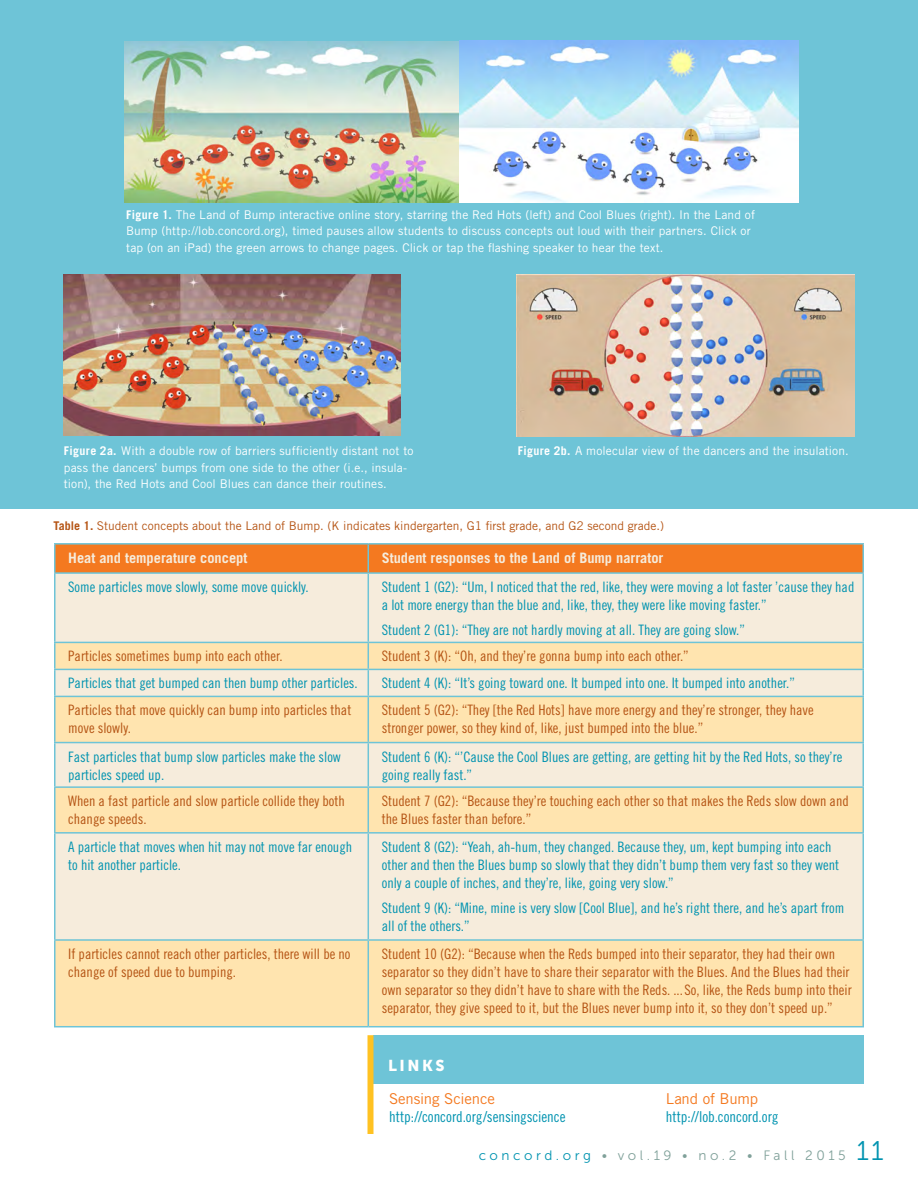
<style>
.page{position:relative;width:918px;height:1188px;background:#fff}
.page>*{position:absolute;margin:0;border:0;box-sizing:border-box;transform-origin:0 0}
.t1{font:15.75px "Museo Sans 900";letter-spacing:.16em;color:#fff}
.t2{font:15px "Trade Gothic LT Std Cn 18";letter-spacing:-.005em;color:#0093b0}
.t3{font:15px "Trade Gothic LT Std";letter-spacing:-.01em;color:#f47920}
.t4{font:14.4px/18px "Trade Gothic LT Std Cn 18";color:#0093b0}
.t5{font:14.4px/18px "Trade Gothic LT Std Cn 18";color:#b55414}
.t6{font:700 14.4px "Trade Gothic LT Std";color:#f6ecdc}
.t7{font:13.5px "Museo Sans 300";letter-spacing:.26em;color:#80a19a}
.t8{font:12px/16.5px "Trade Gothic LT Std";letter-spacing:.01em;color:#fff}
.t9{font:12px "Trade Gothic LT Std";color:#b55414}
.s1{font-weight:700}
.s2{color:#0093b0}
.s3{font-size:27px;color:#0093b0}
</style>
<div class="page">
<div style="left:374px;top:1036px;width:490px;height:48px;background:#6ec4d7"></div>
<div style="left:368px;top:1035px;width:6px;height:99px;background:#ffc222"></div>
<div style="left:0;top:0;width:918px;height:509px;background:#6ec4d7"></div>
<img style="left:63px;top:275px;width:337px;height:161px">
<img style="left:517px;top:275px;width:337px;height:162px">
<img style="left:125px;top:40px;width:673px;height:162px">
<div style="left:56px;top:574px;width:806px;height:68px;background:#f6ecdc"></div>
<svg style="left:56px;top:643px;width:806px;height:383px;background:#fae7c4"></svg>
<hr style="left:54px;top:543px;width:314px;height:2px;background:#6ec4d7">
<hr style="left:54px;top:545px;width:2px;height:27px;background:#6ec4d7">
<hr style="left:368px;top:543px;width:496px;height:2px;background:#6ec4d7">
<div style="left:55px;top:544px;width:808px;height:28px;background:#f47920"></div>
<hr style="left:862px;top:545px;width:2px;height:27px;background:#6ec4d7">
<hr style="left:54px;top:572px;width:314px;height:2px;background:#6ec4d7">
<hr style="left:54px;top:574px;width:2px;height:68px;background:#6ec4d7">
<hr style="left:368px;top:572px;width:496px;height:2px;background:#6ec4d7">
<hr style="left:368px;top:574px;width:1px;height:68px;background:#6ec4d7">
<hr style="left:862px;top:574px;width:2px;height:68px;background:#6ec4d7">
<hr style="left:54px;top:642px;width:314px;height:1px;background:#6ec4d7">
<hr style="left:54px;top:643px;width:2px;height:26px;background:#6ec4d7">
<hr style="left:368px;top:642px;width:496px;height:1px;background:#6ec4d7">
<hr style="left:862px;top:643px;width:2px;height:26px;background:#6ec4d7">
<hr style="left:54px;top:669px;width:314px;height:1px;background:#6ec4d7">
<hr style="left:54px;top:670px;width:2px;height:26px;background:#6ec4d7">
<hr style="left:368px;top:669px;width:496px;height:1px;background:#6ec4d7">
<svg style="left:368px;top:643px;width:1px;height:53px"></svg>
<hr style="left:862px;top:670px;width:2px;height:26px;background:#6ec4d7">
<hr style="left:54px;top:696px;width:314px;height:1px;background:#6ec4d7">
<hr style="left:54px;top:697px;width:2px;height:45px;background:#6ec4d7">
<hr style="left:368px;top:696px;width:496px;height:1px;background:#6ec4d7">
<hr style="left:368px;top:697px;width:1px;height:45px;background:#6ec4d7">
<hr style="left:862px;top:697px;width:2px;height:45px;background:#6ec4d7">
<hr style="left:54px;top:742px;width:314px;height:1px;background:#6ec4d7">
<hr style="left:54px;top:743px;width:2px;height:43px;background:#6ec4d7">
<hr style="left:368px;top:742px;width:496px;height:1px;background:#6ec4d7">
<hr style="left:368px;top:743px;width:1px;height:43px;background:#6ec4d7">
<hr style="left:862px;top:743px;width:2px;height:43px;background:#6ec4d7">
<hr style="left:54px;top:786px;width:314px;height:2px;background:#6ec4d7">
<hr style="left:54px;top:788px;width:2px;height:44px;background:#6ec4d7">
<hr style="left:368px;top:786px;width:496px;height:2px;background:#6ec4d7">
<hr style="left:368px;top:788px;width:1px;height:44px;background:#6ec4d7">
<hr style="left:862px;top:788px;width:2px;height:44px;background:#6ec4d7">
<hr style="left:54px;top:832px;width:314px;height:2px;background:#6ec4d7">
<hr style="left:54px;top:834px;width:2px;height:105px;background:#6ec4d7">
<hr style="left:368px;top:832px;width:496px;height:2px;background:#6ec4d7">
<hr style="left:368px;top:834px;width:1px;height:105px;background:#6ec4d7">
<hr style="left:862px;top:834px;width:2px;height:105px;background:#6ec4d7">
<hr style="left:54px;top:939px;width:314px;height:2px;background:#6ec4d7">
<hr style="left:54px;top:941px;width:2px;height:85px;background:#6ec4d7">
<hr style="left:368px;top:939px;width:496px;height:2px;background:#6ec4d7">
<hr style="left:368px;top:941px;width:1px;height:85px;background:#6ec4d7">
<hr style="left:862px;top:941px;width:2px;height:85px;background:#6ec4d7">
<hr style="left:54px;top:1026px;width:314px;height:1px;background:#6ec4d7">
<hr style="left:368px;top:1026px;width:496px;height:1px;background:#6ec4d7">
<p class="t8" style="left:126px;top:206px;width:630px"><span class="s1">Figure 1.</span> The Land of Bump interactive online story, starring the Red Hots (left) and Cool Blues (right). In the Land of<br>Bump (http://lob.concord.org), timed pauses allow students to discuss concepts out loud with their partners. Click or tap (on an iPad) the green arrows to change pages. Click or tap the flashing speaker to hear the text.</p>
<p class="t8" style="left:64px;top:443px;width:351px"><span class="s1">Figure 2a.</span> With a double row of barriers sufficiently distant not to pass the dancers’ bumps from one side to the other (i.e., insula&shy;tion), the Red Hots and Cool Blues can dance their routines.</p>
<p class="t8" style="left:518px;top:443px;width:332px"><span class="s1">Figure 2b.</span> A molecular view of the dancers and the insulation.</p>
<p class="t9" style="left:53px;top:519px;width:612px"><span class="s1">Table 1.</span> Student concepts about the Land of Bump. (K indicates kindergarten, G1 first grade, and G2 second grade.)</p>
<p class="t6" style="left:68px;top:549px;width:181px">Heat and temperature concept</p>
<p class="t6" style="left:382px;top:549px;width:283px">Student responses to the Land of Bump narrator</p>
<p class="t4" style="left:68px;top:578px;width:242px">Some particles move slowly, some move quickly.</p>
<p class="t4" style="left:382px;top:578px;width:474px">Student 1 (G2): “Um, I noticed that the red, like, they were moving a lot faster ’cause they had a lot more energy than the blue and, like, they, they were like moving faster.”</p>
<p class="t4" style="left:382px;top:621px;width:365px">Student 2 (G1): “They are not hardly moving at all. They are going slow.”</p>
<p class="t5" style="left:68px;top:647px;width:216px">Particles sometimes bump into each other.</p>
<p class="t5" style="left:382px;top:647px;width:309px">Student 3 (K): “Oh, and they’re gonna bump into each other.”</p>
<p class="t4" style="left:68px;top:674px;width:291px">Particles that get bumped can then bump other particles.</p>
<p class="t4" style="left:382px;top:674px;width:415px">Student 4 (K): “It’s going toward one. It bumped into one. It bumped into another.”</p>
<p class="t5" style="left:68px;top:701px;width:285px">Particles that move quickly can bump into particles that move slowly.</p>
<p class="t5" style="left:382px;top:701px;width:433px">Student 5 (G2): “They [the Red Hots] have more energy and they’re stronger, they have stronger power, so they kind of, like, just bumped into the blue.”</p>
<p class="t4" style="left:68px;top:747px;width:274px">Fast particles that bump slow particles make the slow particles speed up.</p>
<p class="t4" style="left:382px;top:747px;width:462px">Student 6 (K): “’Cause the Cool Blues are getting, are getting hit by the Red Hots, so they’re going really fast.”</p>
<p class="t5" style="left:68px;top:792px;width:278px">When a fast particle and slow particle collide they both change speeds.</p>
<p class="t5" style="left:382px;top:792px;width:469px">Student 7 (G2): “Because they’re touching each other so that makes the Reds slow down and the Blues faster than before.”</p>
<p class="t4" style="left:68px;top:838px;width:285px">A particle that moves when hit may not move far enough to hit another particle.</p>
<p class="t4" style="left:382px;top:838px;width:459px">Student 8 (G2): “Yeah, ah-hum, they changed. Because they, um, kept bumping into each other and then the Blues bump so slowly that they didn’t bump them very fast so they went only a couple of inches, and they’re, like, going very slow.”</p>
<p class="t4" style="left:382px;top:898px;width:464px">Student 9 (K): “Mine, mine is very slow [Cool Blue], and he’s right there, and he’s apart from all of the others.”</p>
<p class="t5" style="left:68px;top:945px;width:284px">If particles cannot reach other particles, there will be no change of speed due to bumping.</p>
<p class="t5" style="left:382px;top:945px;width:471px">Student 10 (G2): “Because when the Reds bumped into their separator, they had their own separator so they didn’t have to share their separator with the Blues. And the Blues had their own separator so they didn’t have to share with the Reds. ... So, like, the Reds bump into their separator, they give speed to it, but the Blues never bump into it, so they don’t speed up.”</p>
<p class="t1" style="left:388px;top:1057px;width:58px">LINKS</p>
<p class="t3" style="left:389px;top:1089px;width:107px">Sensing Science</p>
<p class="t2" style="left:389px;top:1107px;width:178px">http://concord.org/sensingscience</p>
<p class="t3" style="left:666px;top:1089px;width:94px">Land of Bump</p>
<p class="t2" style="left:666px;top:1107px;width:114px">http://lob.concord.org</p>
<p class="t7" style="left:479px;top:1149px;width:407px"><span class="s2">concord.org</span> • vol.19 • no.2 • Fall 2015 <span class="s3">11</span></p>
</div>
